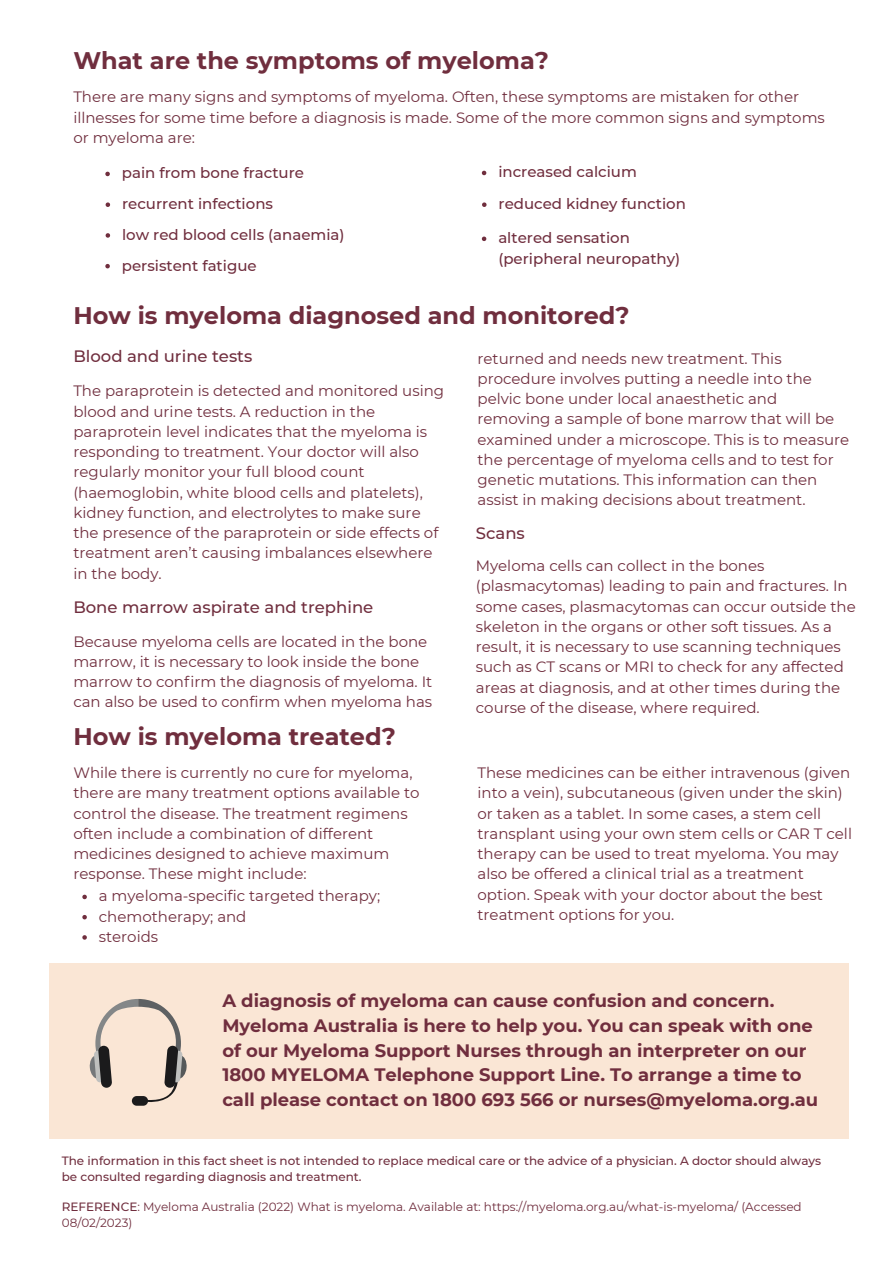
<style>
.page{position:relative;width:893px;height:1264px;background:#fff}
.page>*{position:absolute;margin:0;border:0;box-sizing:border-box;transform-origin:0 0}
.t1{font:700 24px "Montserrat";color:#702e3e}
.t2{font:700 18px/24.8px "Montserrat";color:#702e3e}
.t3{font:500 16.5px "Montserrat";color:#702e3e}
.t4{font:15px/20.2px "Montserrat";color:#702e3e}
.t5{font:500 15px/30.8px "Montserrat";color:#702e3e}
.t6{font:500 12px/16px "Montserrat";color:#702e3e}
.t7{font:12px/16px "Montserrat";color:#702e3e}
.s1{font-weight:500}
</style>
<div class="page">
<div style="left:49px;top:962px;width:799px;height:176px;background:#fae6d5"></div>
<svg style="left:89px;top:999px;width:98px;height:106px"></svg>
<svg style="left:82px;top:894px;width:5px;height:5px"></svg>
<svg style="left:82px;top:915px;width:5px;height:4px"></svg>
<svg style="left:82px;top:935px;width:5px;height:4px"></svg>
<svg style="left:105px;top:172px;width:5px;height:4px"></svg>
<svg style="left:106px;top:202px;width:4px;height:5px"></svg>
<svg style="left:105px;top:264px;width:5px;height:4px"></svg>
<svg style="left:106px;top:233px;width:4px;height:5px"></svg>
<svg style="left:482px;top:171px;width:4px;height:4px"></svg>
<svg style="left:482px;top:202px;width:4px;height:5px"></svg>
<svg style="left:482px;top:236px;width:4px;height:5px"></svg>
<h1 class="t1" style="left:73px;top:45px;width:477px">What are the symptoms of myeloma?</h1>
<p class="t4" style="left:73px;top:87px;width:753px">There are many signs and symptoms of myeloma. Often, these symptoms are mistaken for other illnesses for some time before a diagnosis is made. Some of the more common signs and symptoms or myeloma are:</p>
<p class="t5" style="left:122px;top:158px;width:184px">pain from bone fracture recurrent infections</p>
<p class="t5" style="left:122px;top:219px;width:224px">low red blood cells (anaemia)</p>
<p class="t5" style="left:122px;top:250px;width:136px">persistent fatigue</p>
<p class="t5" style="left:498px;top:156px;width:189px;line-height:31.8px">increased calcium reduced kidney function</p>
<p class="t5" style="left:498px;top:228px;width:183px;line-height:20.2px">altered sensation (peripheral neuropathy)</p>
<h1 class="t1" style="left:73px;top:300px;width:557px">How is myeloma diagnosed and monitored?</h1>
<p class="t3" style="left:73px;top:346px;width:180px">Blood and urine tests</p>
<p class="t4" style="left:73px;top:381px;width:372px">The paraprotein is detected and monitored using blood and urine tests. A reduction in the paraprotein level indicates that the myeloma is responding to treatment. Your doctor will also regularly monitor your full blood count (haemoglobin, white blood cells and platelets), kidney function, and electrolytes to make sure the presence of the paraprotein or side effects of treatment aren’t causing imbalances elsewhere in the body.</p>
<p class="t3" style="left:73px;top:596px;width:301px">Bone marrow aspirate and trephine</p>
<p class="t4" style="left:73px;top:631px;width:360px">Because myeloma cells are located in the bone marrow, it is necessary to look inside the bone marrow to confirm the diagnosis of myeloma. It can also be used to confirm when myeloma has</p>
<p class="t4" style="left:477px;top:348px;width:373px">returned and needs new treatment. This procedure involves putting a needle into the pelvic bone under local anaesthetic and removing a sample of bone marrow that will be examined under a microscope. This is to measure the percentage of myeloma cells and to test for genetic mutations. This information can then assist in making decisions about treatment.</p>
<p class="t3" style="left:476px;top:523px;width:50px">Scans</p>
<p class="t4" style="left:476px;top:555px;width:381px">Myeloma cells can collect in the bones (plasmacytomas) leading to pain and fractures. In some cases, plasmacytomas can occur outside the skeleton in the organs or other soft tissues. As a result, it is necessary to use scanning techniques such as CT scans or MRI to check for any affected areas at diagnosis, and at other times during the course of the disease, where required.</p>
<h1 class="t1" style="left:73px;top:722px;width:324px">How is myeloma treated?</h1>
<p class="t4" style="left:73px;top:762px;width:347px">While there is currently no cure for myeloma, there are many treatment options available to control the disease. The treatment regimens often include a combination of different medicines designed to achieve maximum response. These might include:</p>
<p class="t4" style="left:477px;top:762px;width:376px">These medicines can be either intravenous (given into a vein), subcutaneous (given under the skin) or taken as a tablet. In some cases, a stem cell transplant using your own stem cells or CAR T cell therapy can be used to treat myeloma. You may also be offered a clinical trial as a treatment option. Speak with your doctor about the best treatment options for you.</p>
<p class="t4" style="left:99px;top:886px;width:283px">a myeloma-specific targeted therapy; chemotherapy; and<br>steroids</p>
<p class="t2" style="left:222px;top:988px;width:597px">A diagnosis of myeloma can cause confusion and concern.<br>Myeloma Australia is here to help you. You can speak with one of our Myeloma Support Nurses through an interpreter on our 1800 MYELOMA Telephone Support Line. To arrange a time to call please contact on 1800 693 566 or nurses@myeloma.org.au</p>
<p class="t6" style="left:62px;top:1152px;width:761px">The information in this fact sheet is not intended to replace medical care or the advice of a physician. A doctor should always be consulted regarding diagnosis and treatment.</p>
<p class="t7" style="left:62px;top:1198px;width:741px"><span class="s1">REFERENCE</span>: Myeloma Australia (2022) What is myeloma. Available at: https://myeloma.org.au/what-is-myeloma/ (Accessed<br>08/02/2023)</p>
</div>
